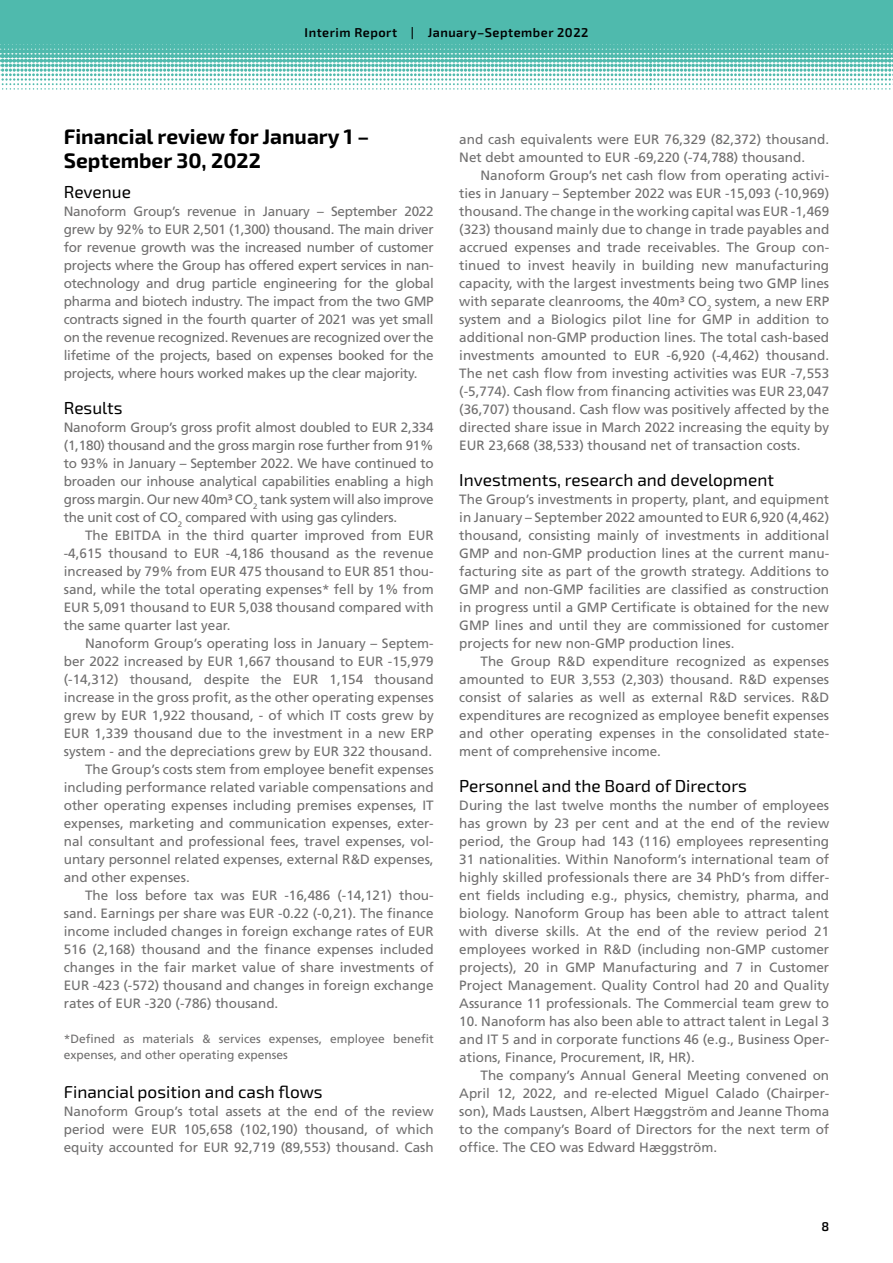
<style>
.page{position:relative;width:893px;height:1263px;background:#fff}
.page>*{position:absolute;margin:0;border:0;box-sizing:border-box;transform-origin:0 0}
.t1{font:700 21px/24px "Exo 2.0";color:#000}
.t2{font:17.25px "Exo 2.0";color:#000}
.t3{font:13.5px/18px "Frutiger";color:#706f6f;text-align:justify}
.t4{font:600 12.75px "Exo 2.0";letter-spacing:.04em;color:#000}
.t5{font:12px/16.5px "Frutiger";color:#706f6f}
</style>
<div class="page">
<svg style="left:0;top:0;width:893px;height:90px"></svg>
<p class="t4" style="left:305px;top:25px;width:285px">Interim Report | January–September 2022</p>
<h1 class="t1" style="left:64px;top:125px;width:307px">Financial review for January 1 –<br>September 30, 2022</h1>
<p class="t2" style="left:64px;top:182px;width:69px">Revenue</p>
<p class="t3" style="left:64px;top:202px;width:371px">Nanoform Group’s revenue in January – September 2022 grew by 92% to EUR 2,501 (1,300) thousand. The main driver for revenue growth was the increased number of customer projects where the Group has offered expert services in nan&shy;otechnology and drug particle engineering for the global pharma and biotech industry. The impact from the two GMP contracts signed in the fourth quarter of 2021 was yet small on the revenue recognized. Revenues are recognized over the lifetime of the projects, based on expenses booked for the projects, where hours worked makes up the clear majority.</p>
<p class="t2" style="left:64px;top:398px;width:60px">Results</p>
<p class="t3" style="left:64px;top:418px;width:371px">Nanoform Group’s gross profit almost doubled to EUR 2,334 (1,180) thousand and the gross margin rose further from 91% to 93% in January – September 2022. We have continued to broaden our inhouse analytical capabilities enabling a high gross margin. Our new 40m³ CO<sub>2</sub> tank system will also improve the unit cost of CO<sub>2</sub> compared with using gas cylinders.</p>
<p class="t3" style="left:64px;top:526px;width:371px;text-indent:21px">The EBITDA in the third quarter improved from EUR -4,615 thousand to EUR -4,186 thousand as the revenue increased by 79% from EUR 475 thousand to EUR 851 thou&shy;sand, while the total operating expenses* fell by 1% from EUR 5,091 thousand to EUR 5,038 thousand compared with the same quarter last year.</p>
<p class="t3" style="left:85px;top:634px;width:350px">Nanoform Group’s operating loss in January – Septem-</p>
<p class="t3" style="left:64px;top:652px;width:371px">ber 2022 increased by EUR 1,667 thousand to EUR -15,979</p>
<p class="t3" style="left:64px;top:670px;width:371px">(-14,312) thousand, despite the EUR 1,154 thousand</p>
<p class="t3" style="left:64px;top:688px;width:371px">increase in the gross profit, as the other operating expenses</p>
<p class="t3" style="left:64px;top:706px;width:371px">grew by EUR 1,922 thousand, - of which IT costs grew by</p>
<p class="t3" style="left:64px;top:724px;width:371px">EUR 1,339 thousand due to the investment in a new ERP</p>
<p class="t3" style="left:64px;top:742px;width:370px">system - and the depreciations grew by EUR 322 thousand.</p>
<p class="t3" style="left:85px;top:760px;width:350px">The Group’s costs stem from employee benefit expenses</p>
<p class="t3" style="left:64px;top:778px;width:371px">including performance related variable compensations and</p>
<p class="t3" style="left:64px;top:796px;width:371px">other operating expenses including premises expenses, IT</p>
<p class="t3" style="left:64px;top:814px;width:371px">expenses, marketing and communication expenses, exter-</p>
<p class="t3" style="left:64px;top:832px;width:371px">nal consultant and professional fees, travel expenses, vol-</p>
<p class="t3" style="left:64px;top:850px;width:371px">untary personnel related expenses, external R&amp;D expenses,</p>
<p class="t3" style="left:64px;top:868px;width:128px">and other expenses.</p>
<p class="t3" style="left:85px;top:886px;width:350px">The loss before tax was EUR -16,486 (-14,121) thou-</p>
<p class="t3" style="left:64px;top:904px;width:371px">sand. Earnings per share was EUR -0.22 (-0,21). The finance</p>
<p class="t3" style="left:64px;top:922px;width:371px">income included changes in foreign exchange rates of EUR</p>
<p class="t3" style="left:64px;top:940px;width:371px">516 (2,168) thousand and the finance expenses included</p>
<p class="t3" style="left:64px;top:958px;width:371px">changes in the fair market value of share investments of</p>
<p class="t3" style="left:64px;top:976px;width:371px">EUR -423 (-572) thousand and changes in foreign exchange</p>
<p class="t3" style="left:64px;top:994px;width:216px">rates of EUR -320 (-786) thousand.</p>
<p class="t5" style="left:64px;top:1030px;width:371px">*Defined as materials &amp; services expenses, employee benefit expenses, and other operating expenses</p>
<p class="t2" style="left:64px;top:1082px;width:260px">Financial position and cash flows</p>
<p class="t3" style="left:64px;top:1102px;width:371px">Nanoform Group’s total assets at the end of the review period were EUR 105,658 (102,190) thousand, of which equity accounted for EUR 92,719 (89,553) thousand. Cash</p>
<p class="t3" style="left:459px;top:130px;width:371px">and cash equivalents were EUR 76,329 (82,372) thousand.<br>Net debt amounted to EUR -69,220 (-74,788) thousand.</p>
<p class="t3" style="left:459px;top:166px;width:371px;text-indent:21px">Nanoform Group’s net cash flow from operating activi&shy;ties in January – September 2022 was EUR -15,093 (-10,969) thousand. The change in the working capital was EUR -1,469 (323) thousand mainly due to change in trade payables and accrued expenses and trade receivables. The Group con&shy;tinued to invest heavily in building new manufacturing capacity, with the largest investments being two GMP lines with separate cleanrooms, the 40m³ CO<sub>2</sub> system, a new ERP system and a Biologics pilot line for GMP in addition to additional non-GMP production lines. The total cash-based investments amounted to EUR -6,920 (-4,462) thousand.<br>The net cash flow from investing activities was EUR -7,553 (-5,774). Cash flow from financing activities was EUR 23,047 (36,707) thousand. Cash flow was positively affected by the directed share issue in March 2022 increasing the equity by EUR 23,668 (38,533) thousand net of transaction costs.</p>
<p class="t2" style="left:459px;top:470px;width:316px">Investments, research and development</p>
<p class="t3" style="left:459px;top:490px;width:371px">The Group’s investments in property, plant, and equipment in January – September 2022 amounted to EUR 6,920 (4,462) thousand, consisting mainly of investments in additional GMP and non-GMP production lines at the current manu&shy;facturing site as part of the growth strategy. Additions to GMP and non-GMP facilities are classified as construction in progress until a GMP Certificate is obtained for the new GMP lines and until they are commissioned for customer projects for new non-GMP production lines.</p>
<p class="t3" style="left:459px;top:652px;width:371px;text-indent:21px">The Group R&amp;D expenditure recognized as expenses amounted to EUR 3,553 (2,303) thousand. R&amp;D expenses consist of salaries as well as external R&amp;D services. R&amp;D expenditures are recognized as employee benefit expenses and other operating expenses in the consolidated state&shy;ment of comprehensive income.</p>
<p class="t2" style="left:459px;top:776px;width:289px">Personnel and the Board of Directors</p>
<p class="t3" style="left:459px;top:796px;width:371px">During the last twelve months the number of employees has grown by 23 per cent and at the end of the review period, the Group had 143 (116) employees representing 31 nationalities. Within Nanoform’s international team of highly skilled professionals there are 34 PhD’s from differ&shy;ent fields including e.g., physics, chemistry, pharma, and biology. Nanoform Group has been able to attract talent with diverse skills. At the end of the review period 21 employees worked in R&amp;D (including non-GMP customer projects), 20 in GMP Manufacturing and 7 in Customer Project Management. Quality Control had 20 and Quality Assurance 11 professionals. The Commercial team grew to</p>
<p class="t3" style="left:459px;top:1012px;width:371px">10. Nanoform has also been able to attract talent in Legal 3 and IT 5 and in corporate functions 46 (e.g., Business Oper&shy;ations, Finance, Procurement, IR, HR).</p>
<p class="t3" style="left:459px;top:1066px;width:371px;text-indent:21px">The company’s Annual General Meeting convened on April 12, 2022, and re-elected Miguel Calado (Chairper&shy;son), Mads Laustsen, Albert Hæggström and Jeanne Thoma to the company’s Board of Directors for the next term of office. The CEO was Edward Hæggström.</p>
<p class="t4" style="left:821px;top:1219px;width:9px">8</p>
</div>
